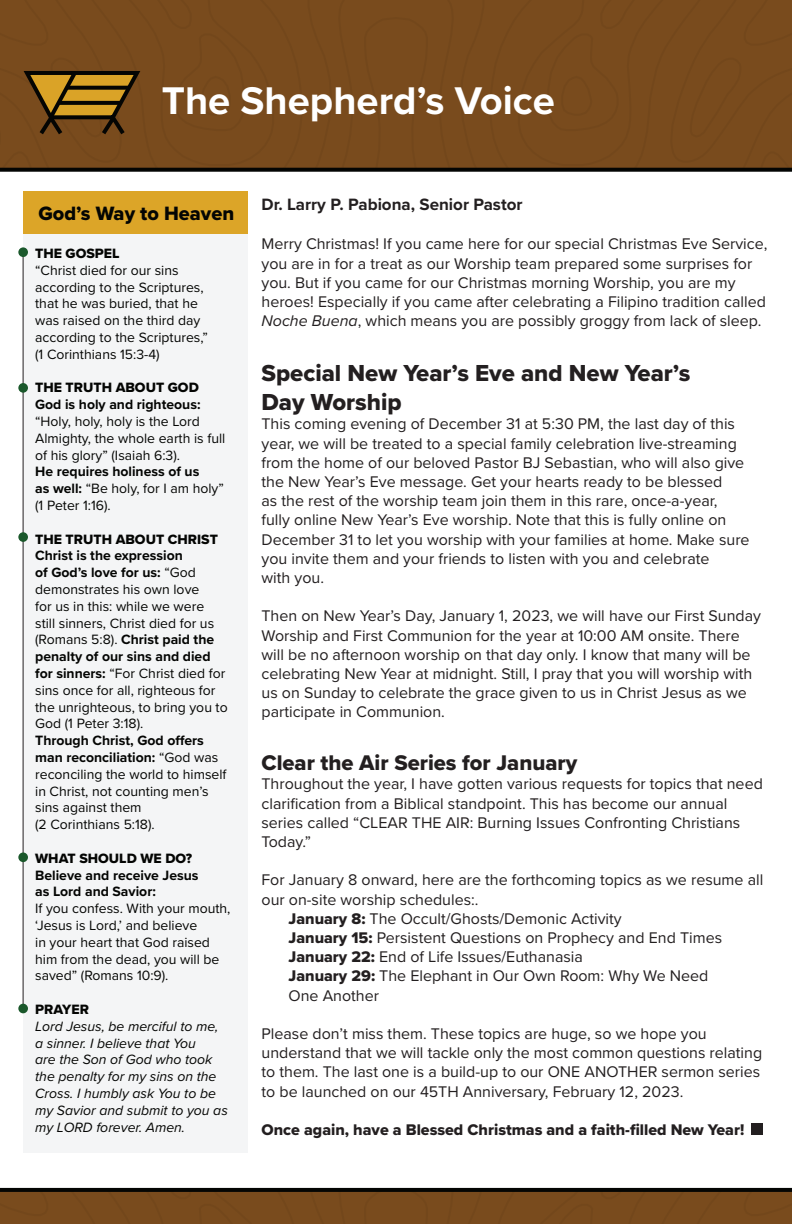
<style>
.page{position:relative;width:792px;height:1224px;background:#fff}
.page>*{position:absolute;margin:0;border:0;box-sizing:border-box;transform-origin:0 0}
.t1{font:700 40px "Proxima Nova";color:#fff}
.t2{font:24px/28.8px "Proxima Nova Extrabld";color:#231f20}
.t3{font:22px "Proxima Nova Extrabld";color:#231f20}
.t4{font:20px "Proxima Nova Extrabld";color:#040503}
.t5{font:700 17px "Proxima Nova";color:#231f20}
.t6{font:16px/19.2px "Proxima Nova";color:#231f20}
.t7{font:16px "Proxima Nova Extrabld";color:#231f20}
.t8{font:14px/16.8px "Proxima Nova";color:#040503}
.t9{font:italic 14px/16.8px "Proxima Nova";color:#040503}
.t10{font:14px "Proxima Nova Extrabld";color:#040503}
.t11{font:700 14px/16.8px "Proxima Nova";color:#040503}
.s1{font-weight:700}
.s2{font-style:italic}
.s3{font-family:"Proxima Nova Extrabld"}
</style>
<div class="page">
<div style="left:23px;top:191px;width:225px;height:962px;background:#f4f5f6"></div>
<div style="left:23px;top:191px;width:225px;height:42px;background:#dca528"></div>
<hr style="left:23px;top:252px;width:1px;height:757px;background:#231f20">
<div style="left:18px;top:1004px;width:10px;height:9px;background:#1a582b;border-radius:50%"></div>
<div style="left:0;top:1192px;width:792px;height:32px;background:#794b1d"></div>
<hr style="left:0;top:1188px;width:792px;height:4px;background:#040503">
<svg style="left:0;top:170px;width:792px;height:2px;background:#272826"></svg>
<div style="left:0;top:0;width:792px;height:170px;background:#794b1d"></div>
<div style="left:18px;top:247px;width:10px;height:10px;background:#1a582b;border-radius:50%"></div>
<div style="left:18px;top:383px;width:10px;height:10px;background:#1a582b;border-radius:50%"></div>
<div style="left:18px;top:532px;width:10px;height:10px;background:#1a582b;border-radius:50%"></div>
<div style="left:18px;top:852px;width:10px;height:10px;background:#1a582b;border-radius:50%"></div>
<div style="left:752px;top:1123px;width:11px;height:12px;background:#231f20"></div>
<h1 class="t1" style="left:162px;top:71px;width:395px">The Shepherd’s Voice</h1>
<p class="t4" style="left:38px;top:199px;width:197px">God’s Way to Heaven</p>
<p class="t10" style="left:35px;top:243px;width:86px">THE GOSPEL</p>
<p class="t8" style="left:35px;top:261px;width:174px">“Christ died for our sins according to the Scriptures, that he was buried, that he was raised on the third day according to the Scriptures,” (1 Corinthians 15:3-4)</p>
<p class="t10" style="left:35px;top:377px;width:165px">THE TRUTH ABOUT GOD</p>
<p class="t11" style="left:35px;top:396px;width:167px">God is holy and righteous:</p>
<p class="t8" style="left:35px;top:412px;width:192px">“Holy, holy, holy is the Lord<br>Almighty, the whole earth is full of his glory” (Isaiah 6:3).</p>
<p class="t8" style="left:35px;top:463px;width:190px"><span class="s1">He requires holiness of us<br>as well:</span> “Be holy, for I am holy” (1 Peter 1:16).</p>
<p class="t10" style="left:35px;top:528px;width:184px">THE TRUTH ABOUT CHRIST</p>
<p class="t8" style="left:35px;top:547px;width:194px"><span class="s1">Christ is the expression<br>of God’s love for us:</span> “God demonstrates his own love<br>for us in this: while we were still sinners, Christ died for us (Romans 5:8). <span class="s1">Christ paid the penalty of our sins and died for sinners:</span> “For Christ died for sins once for all, righteous for the unrighteous, to bring you to<br>God (1 Peter 3:18).</p>
<p class="t8" style="left:35px;top:731px;width:193px"><span class="s1">Through Christ, God offers man reconciliation:</span> “God was reconciling the world to himself in Christ, not counting men’s sins against them<br>(2 Corinthians 5:18).</p>
<p class="t10" style="left:35px;top:848px;width:159px">WHAT SHOULD WE DO?</p>
<p class="t11" style="left:35px;top:866px;width:165px">Believe and receive Jesus as Lord and Savior:</p>
<p class="t8" style="left:35px;top:899px;width:197px">If you confess. With your mouth, ‘Jesus is Lord,’ and believe<br>in your heart that God raised him from the dead, you will be saved” (Romans 10:9).</p>
<p class="t10" style="left:35px;top:999px;width:55px">PRAYER</p>
<p class="t9" style="left:35px;top:1017px;width:194px">Lord Jesus, be merciful to me, a sinner. I believe that You<br>are the Son of God who took the penalty for my sins on the<br>Cross. I humbly ask You to be my Savior and submit to you as my LORD forever. Amen.</p>
<p class="t5" style="left:262px;top:192px;width:263px">Dr. Larry P. Pabiona, Senior Pastor</p>
<p class="t6" style="left:262px;top:234px;width:507px">Merry Christmas! If you came here for our special Christmas Eve Service, you are in for a treat as our Worship team prepared some surprises for you. But if you came for our Christmas morning Worship, you are my heroes! Especially if you came after celebrating a Filipino tradition called <span class="s2">Noche Buena</span>, which means you are possibly groggy from lack of sleep.</p>
<h2 class="t2" style="left:262px;top:359px;width:430px">Special New Year’s Eve and New Year’s<br>Day Worship</h2>
<p class="t6" style="left:262px;top:414px;width:490px">This coming evening of December 31 at 5:30 PM, the last day of this year, we will be treated to a special family celebration live-streaming from the home of our beloved Pastor BJ Sebastian, who will also give the New Year’s Eve message. Get your hearts ready to be blessed<br>as the rest of the worship team join them in this rare, once-a-year, fully online New Year’s Eve worship. Note that this is fully online on December 31 to let you worship with your families at home. Make sure you invite them and your friends to listen with you and celebrate<br>with you.</p>
<p class="t6" style="left:262px;top:606px;width:501px">Then on New Year’s Day, January 1, 2023, we will have our First Sunday Worship and First Communion for the year at 10:00 AM onsite. There will be no afternoon worship on that day only. I know that many will be celebrating New Year at midnight. Still, I pray that you will worship with us on Sunday to celebrate the grace given to us in Christ Jesus as we participate in Communion.</p>
<h3 class="t3" style="left:262px;top:747px;width:317px">Clear the Air Series for January</h3>
<p class="t6" style="left:262px;top:774px;width:503px">Throughout the year, I have gotten various requests for topics that need clarification from a Biblical standpoint. This has become our annual series called “CLEAR THE AIR: Burning Issues Confronting Christians Today.”</p>
<p class="t6" style="left:262px;top:870px;width:503px">For January 8 onward, here are the forthcoming topics as we resume all</p>
<p class="t6" style="left:262px;top:889px;width:219px">our on-site worship schedules:.</p>
<p class="t6" style="left:289px;top:908px;width:335px"><span class="s3">January 8:</span> The Occult/Ghosts/Demonic Activity</p>
<p class="t6" style="left:289px;top:927px;width:435px"><span class="s3">January 15:</span> Persistent Questions on Prophecy and End Times</p>
<p class="t6" style="left:289px;top:947px;width:296px"><span class="s3">January 22:</span> End of Life Issues/Euthanasia</p>
<p class="t6" style="left:289px;top:966px;width:421px"><span class="s3">January 29:</span> The Elephant in Our Own Room: Why We Need</p>
<p class="t6" style="left:289px;top:985px;width:92px">One Another</p>
<p class="t6" style="left:262px;top:1023px;width:502px">Please don’t miss them. These topics are huge, so we hope you understand that we will tackle only the most common questions relating to them. The last one is a build-up to our ONE ANOTHER sermon series to be launched on our 45TH Anniversary, February 12, 2023.</p>
<p class="t7" style="left:262px;top:1118px;width:484px">Once again, have a Blessed Christmas and a faith-filled New Year!</p>
</div>
